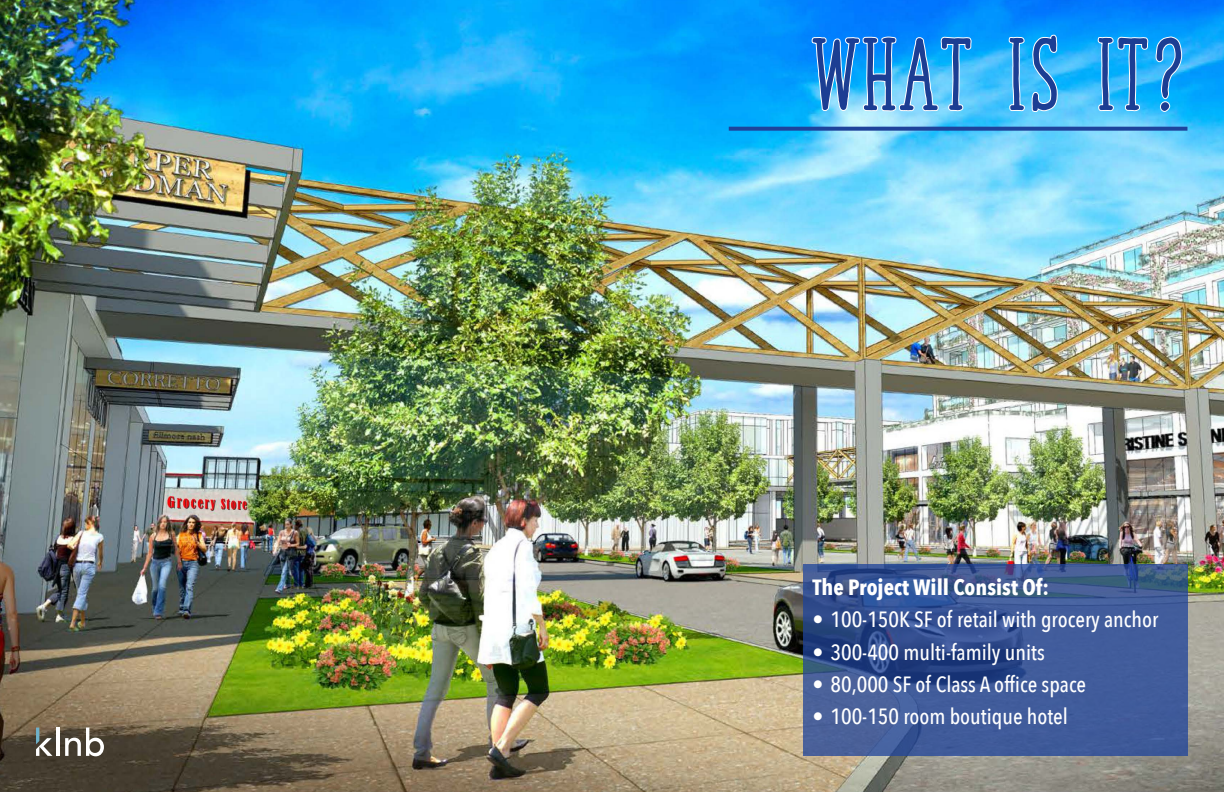
<style>
.page{position:relative;width:1224px;height:792px;background:#fff}
.page>*{position:absolute;margin:0;border:0;box-sizing:border-box;transform-origin:0 0}
.t1{font:700 90px "Tasty Birds";color:#1c3e93}
.t2{font:500 22px "Avenir Next Condensed";color:#fff}
.t3{font:700 22px "Avenir Next Condensed";color:#fff}
</style>
<div class="page">
<img style="left:0;top:0;width:1224px;height:792px">
<svg style="left:811px;top:30px;width:162px;height:94px;background:#5ec2fc"></svg>
<svg style="left:1008px;top:0;width:54px;height:125px;background:#42b5fc"></svg>
<svg style="left:1097px;top:0;width:52px;height:125px;background:#39b3fc"></svg>
<svg style="left:1155px;top:36px;width:28px;height:77px;background:#45bffc"></svg>
<svg style="left:729px;top:127px;width:458px;height:4px;background:#224da2"></svg>
<svg style="left:804px;top:564px;width:384px;height:192px;background:#3b5693"></svg>
<svg style="left:36px;top:728px;width:16px;height:28px"></svg>
<hr style="left:56px;top:728px;width:3px;height:28px;background:#fff">
<svg style="left:65px;top:728px;width:39px;height:28px"></svg>
<h1 class="t1" style="left:811px;top:22px;width:380px">WHAT IS IT?</h1>
<p class="t3" style="left:813px;top:574px;width:238px">The Project Will Consist Of:</p>
<p class="t2" style="left:813px;top:606px;width:347px">• 100-150K SF of retail with grocery anchor</p>
<p class="t2" style="left:813px;top:638px;width:234px">• 300-400 multi-family units</p>
<p class="t2" style="left:813px;top:671px;width:275px">• 80,000 SF of Class A office space</p>
<p class="t2" style="left:813px;top:703px;width:257px">• 100-150 room boutique hotel</p>
</div>
